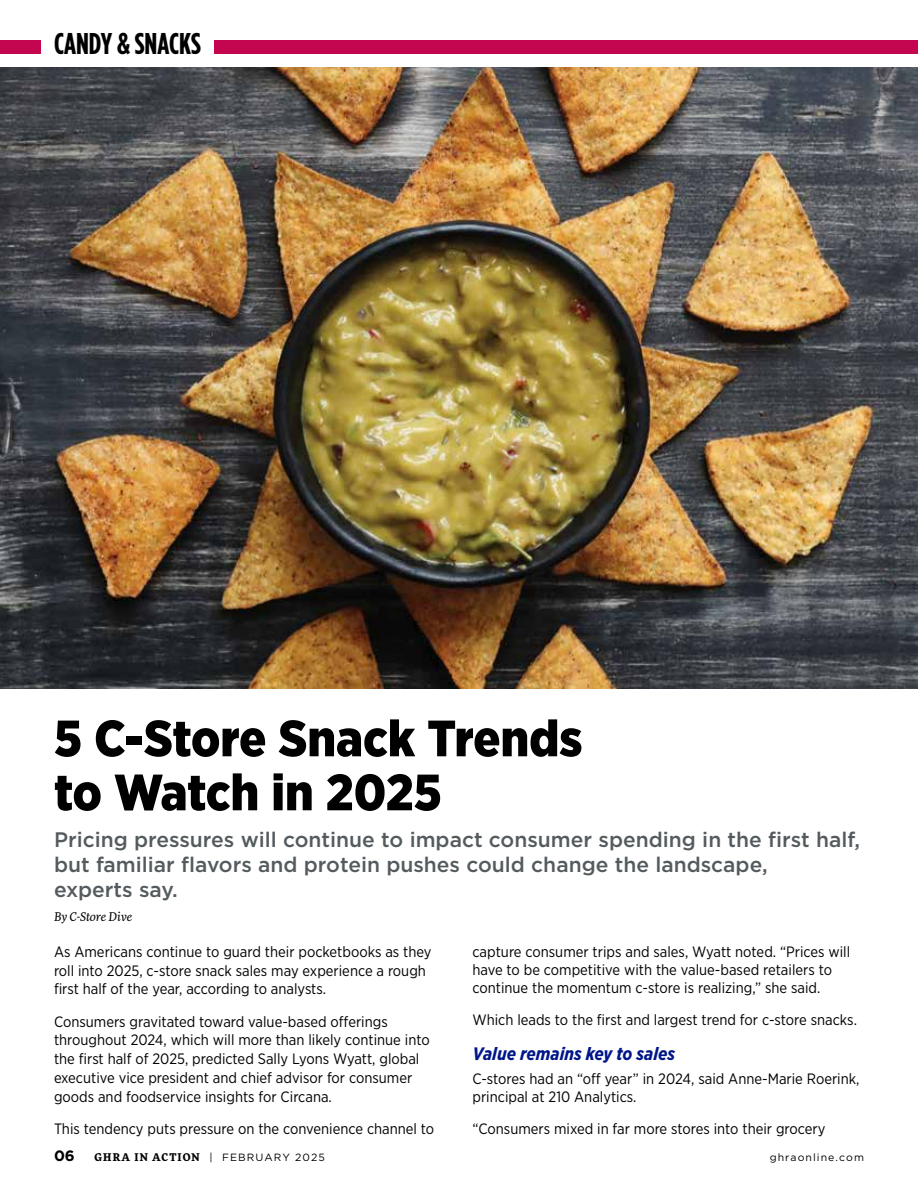
<style>
.page{position:relative;width:918px;height:1188px;background:#fff}
.page>*{position:absolute;margin:0;border:0;box-sizing:border-box;transform-origin:0 0}
.t1{font:900 51px/54px "Gotham Narrow";color:#000}
.t2{font:700 30px "Gotham Condensed";color:#000}
.t3{font:500 21px/25.2px "Gotham";color:#545b5e}
.t4{font:italic 700 18px "Gotham Narrow";color:#001689}
.t5{font:15px/18.8px "Gotham Narrow";color:#000}
.t6{font:700 15px "Gotham";color:#000}
.t7{font:italic 12px "More Pro";color:#000}
.t8{font:10.5px "Gotham";letter-spacing:.1em;color:#000}
.s1{font-family:"More Pro";font-weight:700}
</style>
<div class="page">
<img style="left:0;top:68px;width:918px;height:620px">
<div style="left:214px;top:40px;width:704px;height:14px;background:#c40650"></div>
<div style="left:0;top:40px;width:40px;height:14px;background:#c40650"></div>
<h2 class="t2" style="left:54px;top:27px;width:148px">CANDY &amp; SNACKS</h2>
<h1 class="t1" style="left:54px;top:711px;width:530px">5 C-Store Snack Trends to Watch in 2025</h1>
<h3 class="t3" style="left:54px;top:826px;width:808px">Pricing pressures will continue to impact consumer spending in the first half, but familiar flavors and protein pushes could change the landscape,<br>experts say.</h3>
<p class="t7" style="left:54px;top:908px;width:80px">By C-Store Dive</p>
<p class="t5" style="left:54px;top:942px;width:379px">As Americans continue to guard their pocketbooks as they roll into 2025, c-store snack sales may experience a rough first half of the year, according to analysts.</p>
<p class="t5" style="left:54px;top:1012px;width:377px">Consumers gravitated toward value-based offerings throughout 2024, which will more than likely continue into the first half of 2025, predicted Sally Lyons Wyatt, global executive vice president and chief advisor for consumer goods and foodservice insights for Circana.</p>
<p class="t5" style="left:54px;top:1119px;width:382px">This tendency puts pressure on the convenience channel to</p>
<p class="t5" style="left:472px;top:942px;width:379px;line-height:18px">capture consumer trips and sales, Wyatt noted. “Prices will have to be competitive with the value-based retailers to continue the momentum c-store is realizing,” she said.</p>
<p class="t5" style="left:472px;top:1010px;width:386px">Which leads to the first and largest trend for c-store snacks.</p>
<p class="t4" style="left:472px;top:1042px;width:204px">Value remains key to sales</p>
<p class="t5" style="left:472px;top:1070px;width:389px;line-height:18px">C-stores had an “off year” in 2024, said Anne-Marie Roerink, principal at 210 Analytics.</p>
<p class="t5" style="left:472px;top:1119px;width:355px">“Consumers mixed in far more stores into their grocery</p>
<p class="t6" style="left:54px;top:1147px;width:22px">06</p>
<p class="t8" style="left:95px;top:1151px;width:232px"><span class="s1">GHRA IN ACTION</span> | FEBRUARY 2025</p>
<p class="t8" style="left:770px;top:1151px;width:96px">ghraonline.com</p>
</div>
